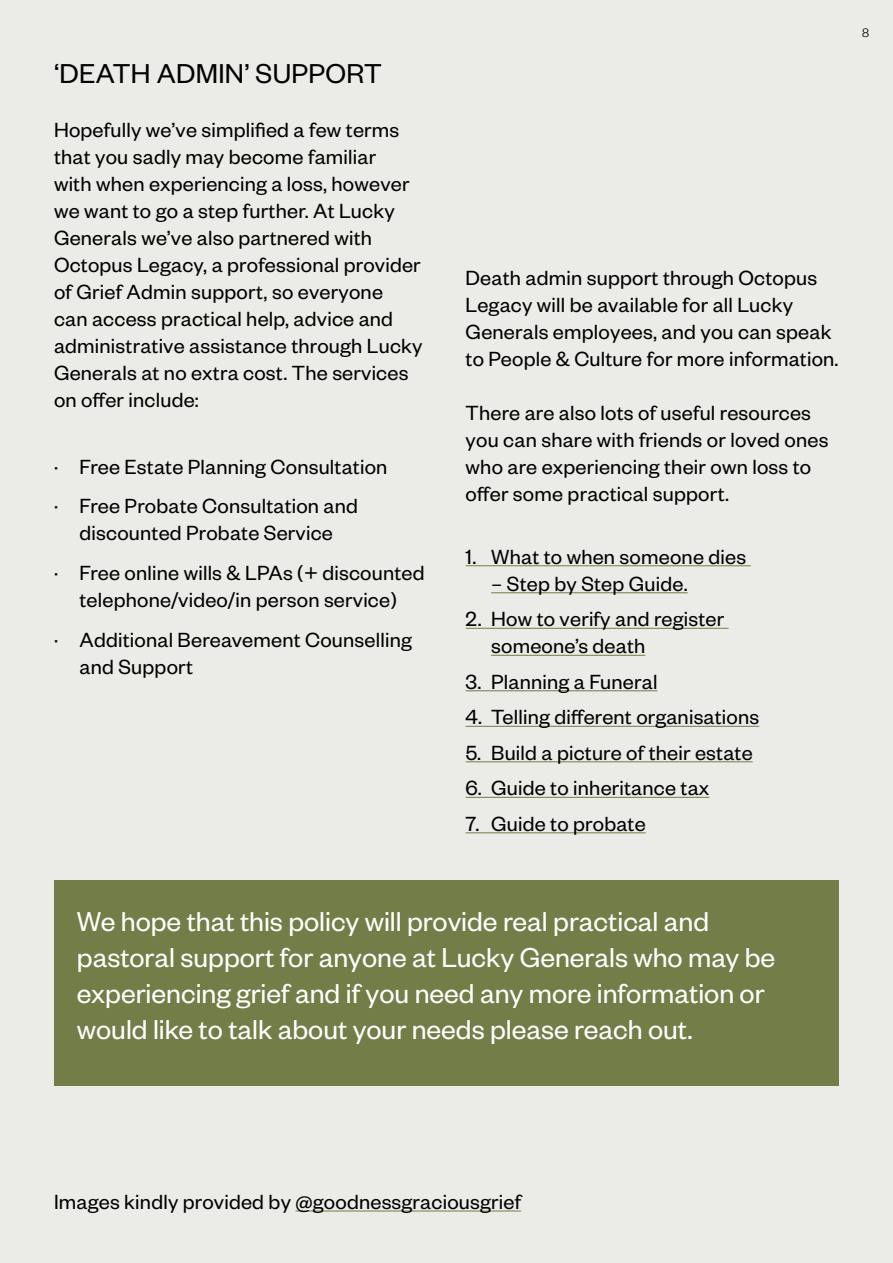
<style>
.page{position:relative;width:893px;height:1263px;background:#ebebe8}
.page>*{position:absolute;margin:0;border:0;box-sizing:border-box;transform-origin:0 0}
.t1{font:30px/36px "Founders Grotesk";color:#fff}
.t2{font:30px "Founders Grotesk";letter-spacing:.01em;color:#000}
.t3{font:22.5px/27px "Founders Grotesk";letter-spacing:.01em;color:#000}
.t4{font:300 13.5px "Founders Grotesk";color:#000}
</style>
<div class="page">
<hr style="left:466px;top:565px;width:285px;height:1px;background:#737d47">
<hr style="left:491px;top:592px;width:197px;height:1px;background:#737d47">
<hr style="left:466px;top:628px;width:263px;height:1px;background:#737d47">
<hr style="left:491px;top:655px;width:154px;height:1px;background:#737d47">
<hr style="left:466px;top:690px;width:191px;height:1px;background:#737d47">
<hr style="left:466px;top:726px;width:293px;height:1px;background:#737d47">
<hr style="left:466px;top:761px;width:287px;height:1px;background:#737d47">
<hr style="left:466px;top:797px;width:243px;height:1px;background:#737d47">
<hr style="left:466px;top:832px;width:180px;height:1px;background:#737d47">
<div style="left:54px;top:880px;width:785px;height:206px;background:#737d47"></div>
<hr style="left:296px;top:1210px;width:225px;height:1px;background:#737d47">
<h1 class="t2" style="left:54px;top:55px;width:329px">‘DEATH ADMIN’ SUPPORT</h1>
<p class="t3" style="left:54px;top:115px;width:370px">Hopefully we’ve simplified a few terms that you sadly may become familiar<br>with when experiencing a loss, however we want to go a step further. At Lucky Generals we’ve also partnered with Octopus Legacy, a professional provider of Grief Admin support, so everyone<br>can access practical help, advice and administrative assistance through Lucky Generals at no extra cost. The services on offer include:</p>
<p class="t3" style="left:54px;top:445px;width:335px;line-height:39.8px">· Free Estate Planning Consultation · Free Probate Consultation and</p>
<p class="t3" style="left:54px;top:512px;width:372px;line-height:39.8px;text-indent:26px">discounted Probate Service<br>· Free online wills &amp; LPAs (+ discounted</p>
<p class="t3" style="left:54px;top:579px;width:359px;line-height:39.8px;text-align:center">telephone/video/in person service)<br>· Additional Bereavement Counselling</p>
<p class="t3" style="left:80px;top:652px;width:115px">and Support</p>
<p class="t4" style="left:862px;top:24px;width:8px">8</p>
<p class="t3" style="left:466px;top:263px;width:374px">Death admin support through Octopus Legacy will be available for all Lucky Generals employees, and you can speak to People &amp; Culture for more information.</p>
<p class="t3" style="left:466px;top:398px;width:364px">There are also lots of useful resources you can share with friends or loved ones who are experiencing their own loss to offer some practical support.</p>
<p class="t3" style="left:466px;top:542px;width:282px">1. What to when someone dies</p>
<p class="t3" style="left:491px;top:569px;width:198px">– Step by Step Guide.</p>
<p class="t3" style="left:491px;top:604px;width:234px;text-indent:-26px">2. How to verify and register someone’s death</p>
<p class="t3" style="left:466px;top:667px;width:193px">3. Planning a Funeral</p>
<p class="t3" style="left:466px;top:702px;width:295px">4. Telling different organisations</p>
<p class="t3" style="left:466px;top:738px;width:289px">5. Build a picture of their estate</p>
<p class="t3" style="left:466px;top:773px;width:245px">6. Guide to inheritance tax</p>
<p class="t3" style="left:466px;top:809px;width:182px">7. Guide to probate</p>
<h1 class="t1" style="left:77px;top:902px;width:700px">We hope that this policy will provide real practical and pastoral support for anyone at Lucky Generals who may be experiencing grief and if you need any more information or would like to talk about your needs please reach out.</h1>
<p class="t3" style="left:54px;top:1187px;width:469px">Images kindly provided by @goodnessgraciousgrief</p>
</div>
